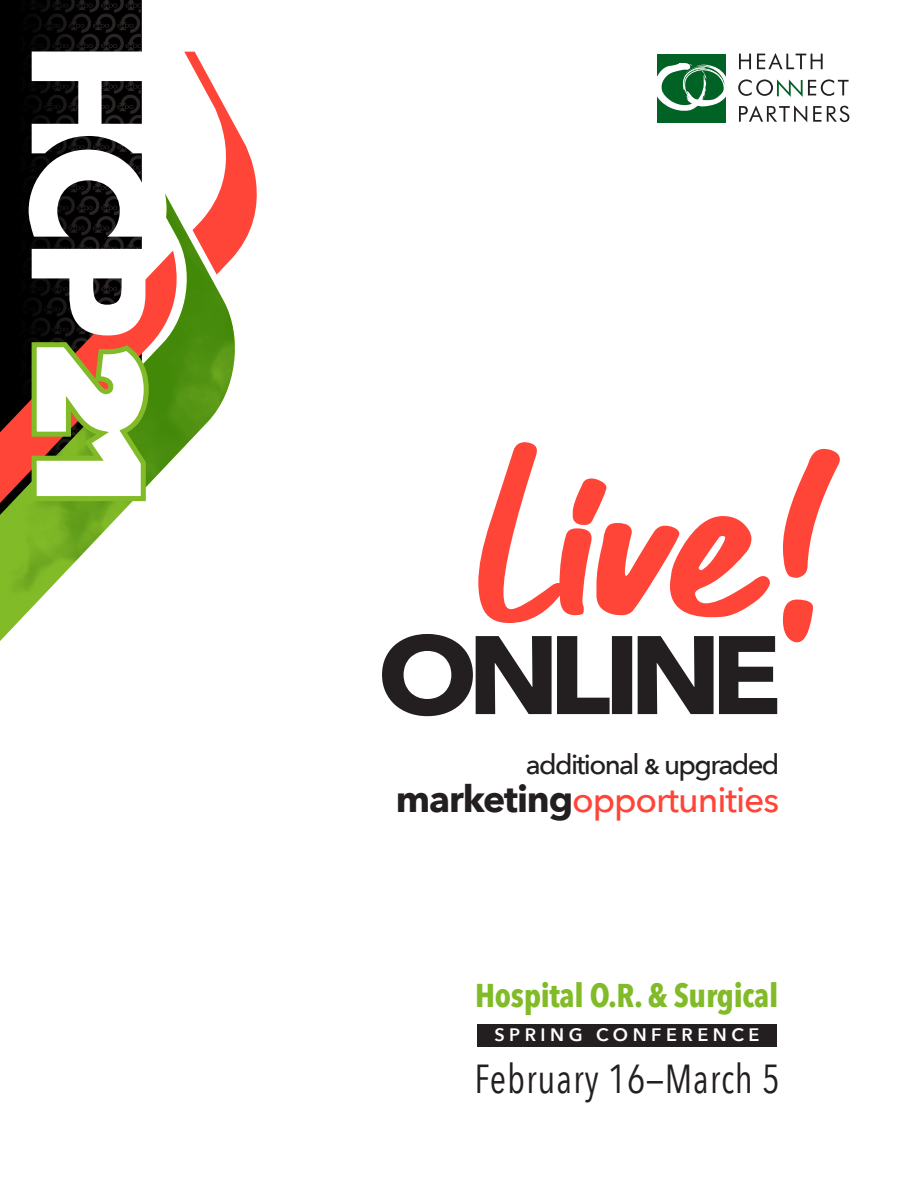
<style>
.page{position:relative;width:918px;height:1188px;background:#fff}
.page>*{position:absolute;margin:0;border:0;box-sizing:border-box;transform-origin:0 0}
.t1{font:40.5px "Avenir Next Condensed";letter-spacing:.025em;color:#231f20;scale:.96 1}
.t2{font:500 35.55px "Avenir Next";letter-spacing:-.03em;color:#ff4438}
.t3{font:700 32.85px "Avenir Next Condensed";letter-spacing:-.01em;color:#81bb28}
.t4{font:500 27.75px "Avenir Next";letter-spacing:-.06em;color:#231f20}
.t5{font:600 18px "Avenir Next";letter-spacing:.25em;color:#fff}
.s1{font-weight:700;font-size:37.2px;color:#231f20}
</style>
<div class="page">
<svg style="left:739px;top:54px;width:12px;height:15px"></svg>
<svg style="left:757px;top:53px;width:66px;height:16px"></svg>
<svg style="left:739px;top:105px;width:68px;height:17px"></svg>
<svg style="left:813px;top:106px;width:8px;height:16px"></svg>
<svg style="left:827px;top:106px;width:22px;height:16px"></svg>
<div style="left:658px;top:54px;width:68px;height:68px;background:#006224"></div>
<svg style="left:657px;top:63px;width:69px;height:49px"></svg>
<svg style="left:738px;top:79px;width:111px;height:18px"></svg>
<svg style="left:382px;top:634px;width:395px;height:82px"></svg>
<svg style="left:478px;top:442px;width:292px;height:181px"></svg>
<svg style="left:783px;top:600px;width:30px;height:42px"></svg>
<svg style="left:783px;top:449px;width:57px;height:129px"></svg>
<svg style="left:165px;top:52px;width:92px;height:192px"></svg>
<img style="left:0;top:194px;width:243px;height:447px">
<svg style="left:0;top:0;width:152px;height:559px"></svg>
<div style="left:477px;top:1024px;width:299px;height:22px;background:#231f20"></div>
<p class="t4" style="left:526px;top:740px;width:255px">additional &amp; upgraded</p>
<p class="t2" style="left:396px;top:770px;width:385px"><span class="s1">marketing</span>opportunities</p>
<p class="t3" style="left:475px;top:975px;width:305px">Hospital O.R. &amp; Surgical</p>
<p class="t5" style="left:494px;top:1019px;width:266px">SPRING CONFERENCE</p>
<p class="t1" style="left:475px;top:1045px;width:320px">February 16—March 5</p>
</div>
